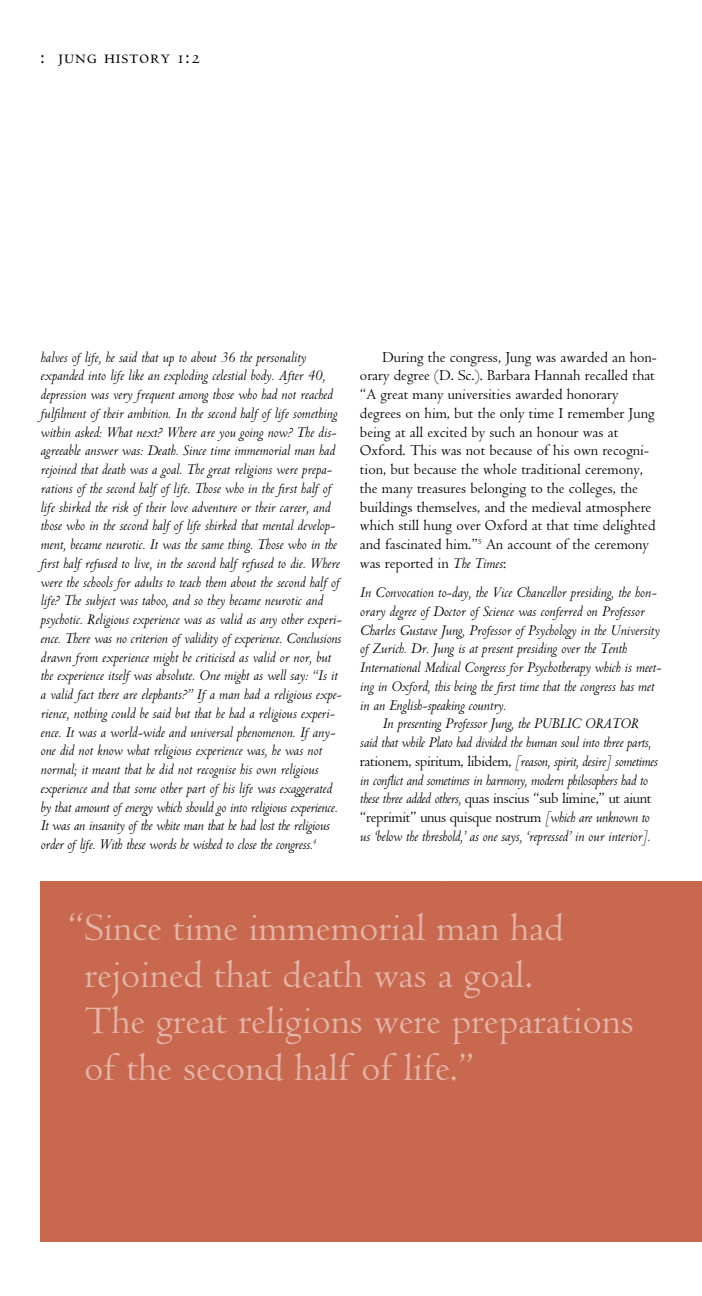
<style>
.page{position:relative;width:702px;height:1296px;background:#fff}
.page>*{position:absolute;margin:0;border:0;box-sizing:border-box;transform-origin:0 0}
.t1{font:40.5px/46.5px "Centaur";color:#e3b4a7}
.t2{font:21px "Centaur MT SC";letter-spacing:.04em;color:#000}
.t3{font:italic 15.75px/18.8px "Centaur";color:#000}
.t4{font:15.75px/18.8px "Centaur";color:#000}
.s1{font-style:italic}
.s2{font-style:normal}
</style>
<div class="page">
<div style="left:40px;top:881px;width:662px;height:361px;background:#c8684f"></div>
<h2 class="t2" style="left:40px;top:49px;width:161px">: jung history 1:2</h2>
<p class="t3" style="left:40px;top:349px;width:303px">halves of life, he said that up to about 36 the personality expanded into life like an exploding celestial body. After 40, depression was very frequent among those who had not reached fulfilment of their ambition. In the second half of life something within asked: What next? Where are you going now? The dis&shy;agreeable answer was: Death. Since time immemorial man had rejoined that death was a goal. The great religions were prepa&shy;rations of the second half of life. Those who in the first half of life shirked the risk of their love adventure or their career, and those who in the second half of life shirked that mental develop&shy;ment, became neurotic. It was the same thing. Those who in the first half refused to live, in the second half refused to die. Where were the schools for adults to teach them about the second half of life? The subject was taboo, and so they became neurotic and psychotic. Religious experience was as valid as any other experi&shy;ence. There was no criterion of validity of experience. Conclusions drawn from experience might be criticised as valid or nor, but the experience itself was absolute. One might as well say: “Is it a valid fact there are elephants?” If a man had a religious expe&shy;rience, nothing could be said but that he had a religious experi&shy;ence. It was a world-wide and universal phenomenon. If any&shy;one did not know what religious experience was, he was not normal; it meant that he did not recognise his own religious experience and that some other part of his life was exaggerated by that amount of energy which should go into religious experience.<br>It was an insanity of the white man that he had lost the religious order of life. With these words he wished to close the congress.<sup>4</sup></p>
<p class="t4" style="left:360px;top:349px;width:298px;text-indent:23px">During the congress, Jung was awarded an hon&shy;orary degree (D. Sc.). Barbara Hannah recalled that “A great many universities awarded honorary degrees on him, but the only time I remember Jung being at all excited by such an honour was at Oxford. This was not because of his own recogni&shy;tion, but because the whole traditional ceremony, the many treasures belonging to the colleges, the buildings themselves, and the medieval atmosphere which still hung over Oxford at that time delighted and fascinated him.”<sup>5</sup> An account of the ceremony was reported in <span class="s1">The Times</span>:</p>
<p class="t3" style="left:360px;top:585px;width:303px">In Convocation to-day, the Vice Chancellor presiding, the hon&shy;orary degree of Doctor of Science was conferred on Professor Charles Gustave Jung, Professor of Psychology in the University of Zurich. Dr. Jung is at present presiding over the Tenth International Medical Congress for Psychotherapy which is meet&shy;ing in Oxford, this being the first time that the congress has met in an English-speaking country.</p>
<p class="t3" style="left:360px;top:716px;width:299px;text-indent:23px">In presenting Professor Jung, the PUBLIC ORATOR said that while Plato had divided the human soul into three parts, <span class="s2">rationem, spiritum, libidem,</span> [reason, spirit, desire] sometimes in conflict and sometimes in harmony, modern philosophers had to these three added others, <span class="s2">quas inscius “sub limine,” ut aiunt “reprimit” unus quisque nostrum</span> [which are unknown to us ‘below the threshold,’ as one says, ‘repressed’ in our interior].</p>
<h1 class="t1" style="left:84px;top:909px;width:551px;text-indent:-17px">“Since time immemorial man had rejoined that death was a goal.<br>The great religions were preparations of the second half of life.”</h1>
</div>
